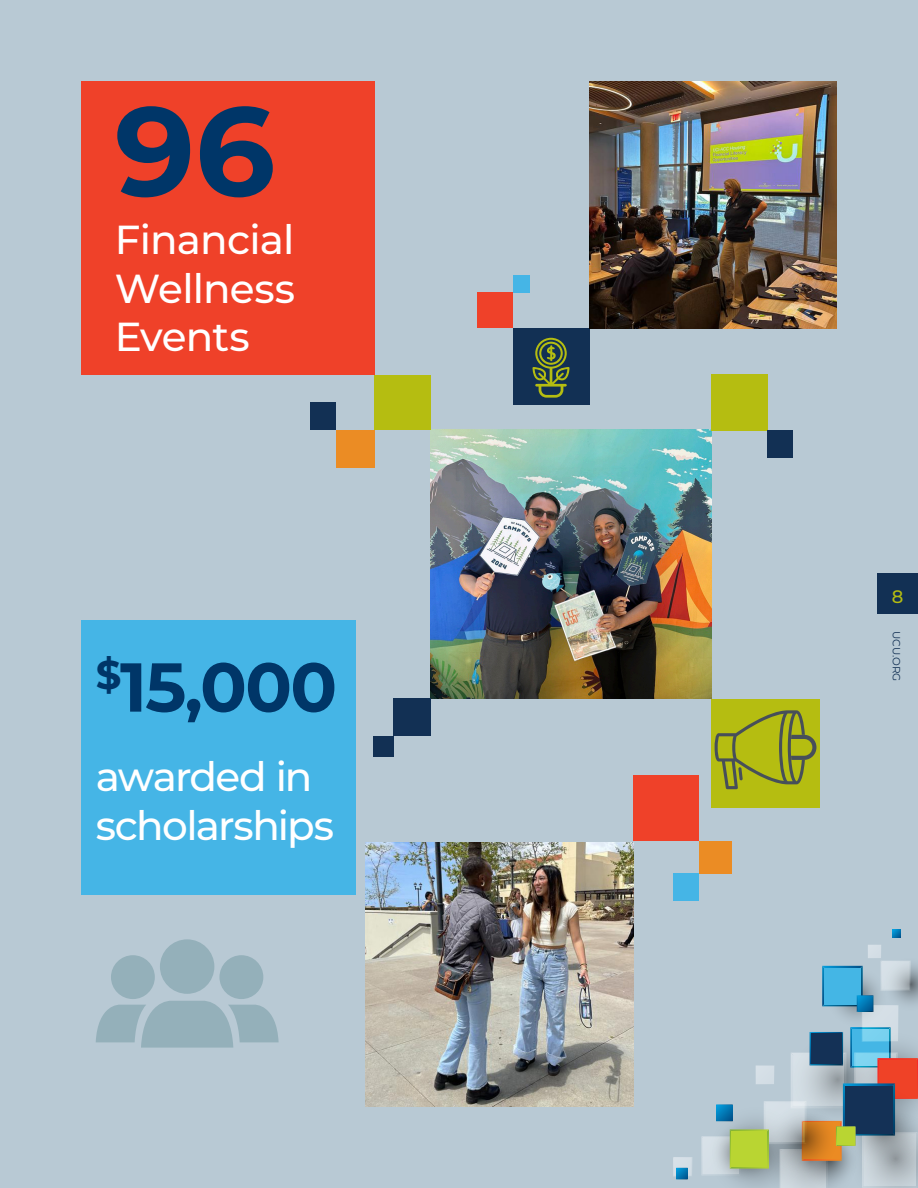
<style>
.page{position:relative;width:918px;height:1188px;background:#b8c9d4}
.page>*{position:absolute;margin:0;border:0;box-sizing:border-box;transform-origin:0 0}
.t1{font:700 126px "Montserrat";color:#003668}
.t2{font:700 69px "Montserrat";color:#003668}
.t3{font:500 40.5px/48.6px "Montserrat";letter-spacing:-.03em;color:#fff;text-align:justify}
.t4{font:500 18px "Montserrat";color:#b5bd11}
.t5{font:10.5px "Montserrat";color:#123054}
</style>
<div class="page">
<svg style="left:893px;top:929px;width:8px;height:9px"></svg>
<svg style="left:673px;top:1157px;width:19px;height:22px"></svg>
<svg style="left:701px;top:945px;width:217px;height:243px"></svg>
<div style="left:878px;top:574px;width:40px;height:40px;background:#123054"></div>
<div style="left:160px;top:939px;width:54px;height:55px;background:#94b0ba;border-radius:50%"></div>
<div style="left:219px;top:955px;width:44px;height:44px;background:#94b0ba;border-radius:50%"></div>
<div style="left:111px;top:955px;width:44px;height:44px;background:#94b0ba;border-radius:50%"></div>
<svg style="left:96px;top:1001px;width:183px;height:47px"></svg>
<div style="left:81px;top:81px;width:293px;height:293px;background:#ef4129"></div>
<div style="left:81px;top:621px;width:274px;height:274px;background:#45b5e6"></div>
<div style="left:513px;top:328px;width:76px;height:76px;background:#123054"></div>
<svg style="left:532px;top:338px;width:38px;height:60px"></svg>
<img style="left:366px;top:842px;width:268px;height:265px">
<img style="left:431px;top:430px;width:280px;height:269px">
<div style="left:393px;top:699px;width:38px;height:37px;background:#123054"></div>
<div style="left:373px;top:736px;width:20px;height:21px;background:#123054"></div>
<div style="left:711px;top:699px;width:109px;height:109px;background:#b5bd11"></div>
<img style="left:589px;top:81px;width:247px;height:247px">
<svg style="left:715px;top:710px;width:101px;height:79px"></svg>
<div style="left:634px;top:775px;width:65px;height:66px;background:#ef4129"></div>
<div style="left:699px;top:841px;width:33px;height:33px;background:#eb8c24"></div>
<div style="left:374px;top:375px;width:57px;height:55px;background:#b5bd11"></div>
<div style="left:336px;top:430px;width:38px;height:37px;background:#eb8c24"></div>
<div style="left:711px;top:374px;width:57px;height:57px;background:#b5bd11"></div>
<div style="left:768px;top:431px;width:25px;height:27px;background:#123054"></div>
<div style="left:310px;top:402px;width:26px;height:28px;background:#123054"></div>
<div style="left:674px;top:874px;width:25px;height:27px;background:#45b5e6"></div>
<div style="left:477px;top:293px;width:36px;height:35px;background:#ef4129"></div>
<div style="left:513px;top:275px;width:16px;height:18px;background:#45b5e6"></div>
<h1 class="t1" style="left:115px;top:60px;width:162px">96</h1>
<p class="t3" style="left:115px;top:214px;width:182px">Financial Wellness Events</p>
<h2 class="t2" style="left:96px;top:637px;width:243px"><sup>$</sup>15,000</h2>
<p class="t3" style="left:96px;top:751px;width:240px">awarded in scholarships</p>
<p class="t4" style="left:892px;top:584px;width:13px">8</p>
<p class="t5" style="left:904px;top:631px;width:52px;rotate:90deg">UCU.ORG</p>
</div>
